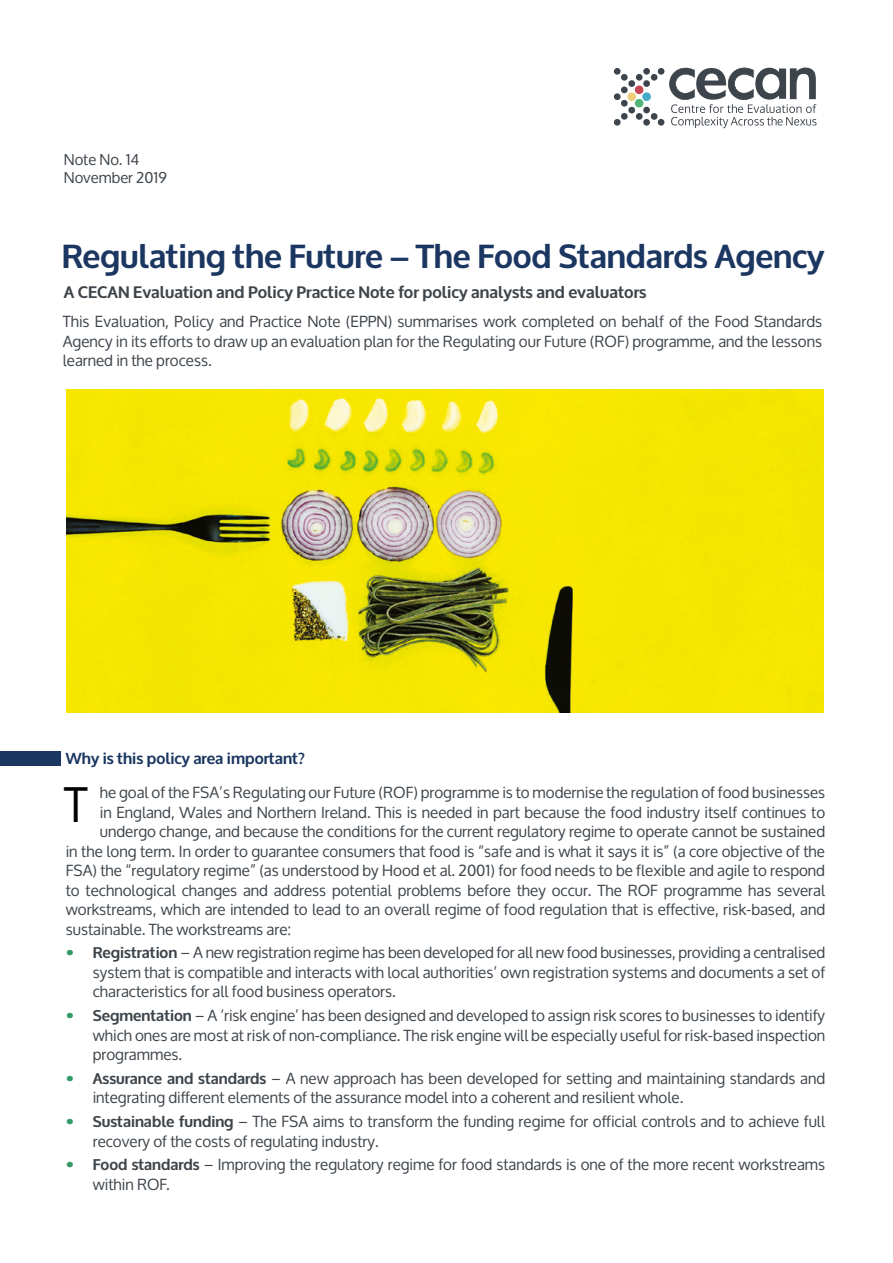
<style>
.page{position:relative;width:893px;height:1263px;background:#fff}
.page>*{position:absolute;margin:0;border:0;box-sizing:border-box;transform-origin:0 0}
.t1{font:47.7px "Oxygen";color:#000;scale:.94 1}
.t2{font:700 33px "Oxygen";letter-spacing:-.005em;color:#1b3761}
.t3{font:700 16.5px "Oxygen";color:#3d444a}
.t4{font:700 15.75px "Oxygen";color:#1b3761}
.t5{font:15.3px/19.5px "Oxygen";color:#3d444a;text-align:justify}
.t6{font:15px/18px "Oxygen";color:#3d444a}
.s1{font-weight:700;font-size:16.5px;color:#396}
.s2{font-weight:700}
</style>
<div class="page">
<svg style="left:614px;top:68px;width:202px;height:60px"></svg>
<img style="left:67px;top:389px;width:756px;height:324px">
<div style="left:0;top:751px;width:60px;height:15px;background:#1b3761"></div>
<p class="t6" style="left:64px;top:151px;width:105px">Note No. 14<br>November 2019</p>
<h2 class="t2" style="left:62px;top:236px;width:764px">Regulating the Future – The Food Standards Agency</h2>
<p class="t3" style="left:64px;top:282px;width:584px">A CECAN Evaluation and Policy Practice Note for policy analysts and evaluators</p>
<p class="t5" style="left:63px;top:312px;width:761px">This Evaluation, Policy and Practice Note (EPPN) summarises work completed on behalf of the Food Standards Agency in its efforts to draw up an evaluation plan for the Regulating our Future (ROF) programme, and the lessons learned in the process.</p>
<p class="t4" style="left:66px;top:749px;width:241px">Why is this policy area important?</p>
<p class="t5" style="left:100px;top:783px;width:727px">he goal of the FSA’s Regulating our Future (ROF) programme is to modernise the regulation of food businesses</p>
<p class="t5" style="left:100px;top:803px;width:727px">in England, Wales and Northern Ireland. This is needed in part because the food industry itself continues to</p>
<p class="t5" style="left:100px;top:822px;width:727px">undergo change, and because the conditions for the current regulatory regime to operate cannot be sustained</p>
<p class="t5" style="left:66px;top:842px;width:761px">in the long term. In order to guarantee consumers that food is “safe and is what it says it is” (a core objective of the</p>
<p class="t5" style="left:66px;top:861px;width:761px">FSA) the “regulatory regime” (as understood by Hood et al. 2001) for food needs to be flexible and agile to respond</p>
<p class="t5" style="left:66px;top:881px;width:761px">to technological changes and address potential problems before they occur. The ROF programme has several</p>
<p class="t5" style="left:66px;top:900px;width:761px">workstreams, which are intended to lead to an overall regime of food regulation that is effective, risk-based, and</p>
<p class="t5" style="left:66px;top:920px;width:227px">sustainable. The workstreams are:</p>
<p class="t5" style="left:93px;top:943px;width:734px;text-indent:-27px"><span class="s1">•</span> <span class="s2">Registration</span> – A new registration regime has been developed for all new food businesses, providing a centralised system that is compatible and interacts with local authorities’ own registration systems and documents a set of characteristics for all food business operators.</p>
<p class="t5" style="left:93px;top:1006px;width:734px;text-indent:-27px"><span class="s1">•</span> <span class="s2">Segmentation</span> – A ‘risk engine’ has been designed and developed to assign risk scores to businesses to identify which ones are most at risk of non-compliance. The risk engine will be especially useful for risk-based inspection programmes.</p>
<p class="t5" style="left:93px;top:1069px;width:734px;text-indent:-27px"><span class="s1">•</span> <span class="s2">Assurance and standards</span> – A new approach has been developed for setting and maintaining standards and integrating different elements of the assurance model into a coherent and resilient whole.</p>
<p class="t5" style="left:93px;top:1112px;width:734px;text-indent:-27px"><span class="s1">•</span> <span class="s2">Sustainable funding</span> – The FSA aims to transform the funding regime for official controls and to achieve full recovery of the costs of regulating industry.</p>
<p class="t5" style="left:93px;top:1155px;width:734px;text-indent:-27px"><span class="s1">•</span> <span class="s2">Food standards</span> – Improving the regulatory regime for food standards is one of the more recent workstreams within ROF.</p>
<h1 class="t1" style="left:64px;top:778px;width:26px">T</h1>
</div>
